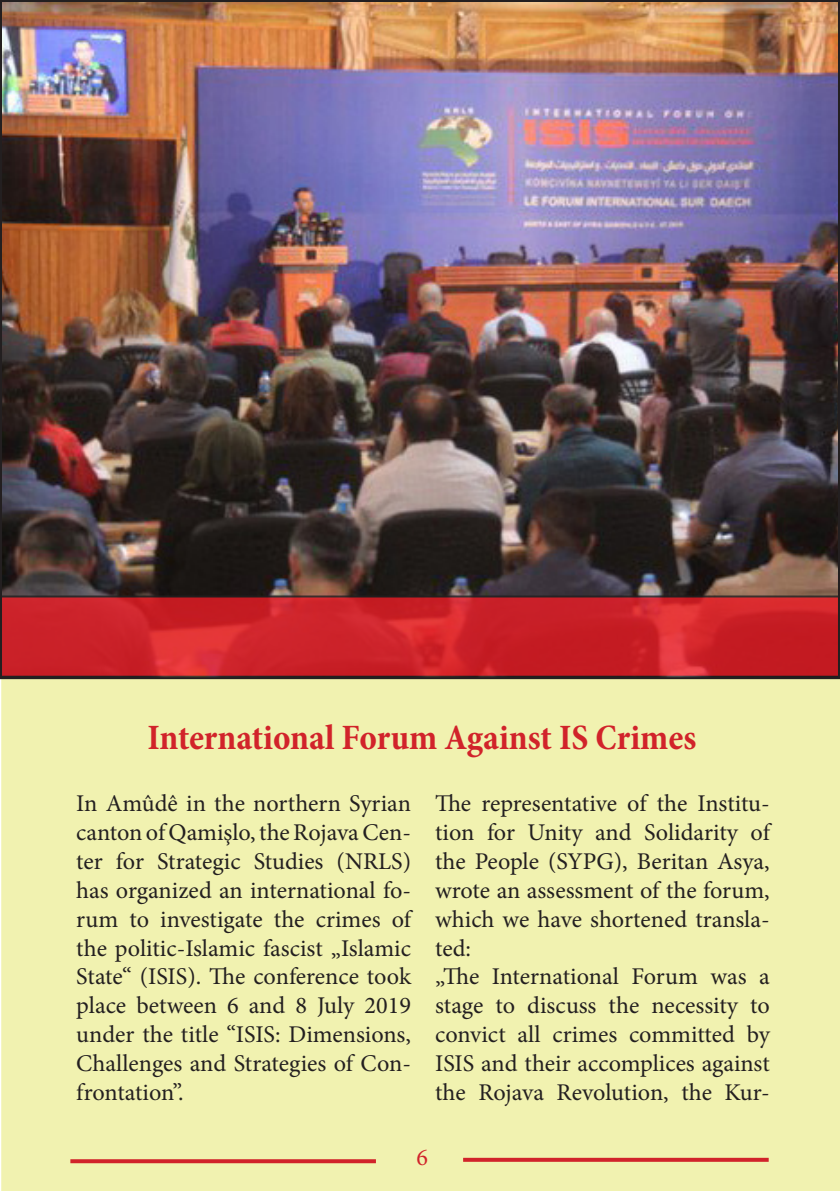
<style>
.page{position:relative;width:840px;height:1191px;background:#fff}
.page>*{position:absolute;margin:0;border:0;box-sizing:border-box;transform-origin:0 0}
.t1{font:700 condensed 36px "Minion Pro";color:#d1232a}
.t2{font:24px/28.8px "Minion Pro";color:#231f20;text-align:justify}
.t3{font:24px "Minion Pro";color:#d1232a}
</style>
<div class="page">
<div style="left:1px;top:679px;width:838px;height:512px;background:#f1f2b0"></div>
<svg style="left:70px;top:1159px;width:306px;height:4px"></svg>
<svg style="left:463px;top:1157px;width:305px;height:4px"></svg>
<img style="left:3px;top:3px;width:833px;height:592px">
<svg style="left:3px;top:598px;width:833px;height:76px;background:#cc2229"></svg>
<div style="left:0;top:595px;width:839px;height:82px;border:2px solid #231f20"></div>
<img style="left:839px;top:0;width:1px;height:490px">
<svg style="left:838px;top:0;width:1px;height:491px"></svg>
<p class="t1" style="left:147px;top:713px;width:550px">International Forum Against IS Crimes</p>
<p class="t2" style="left:76px;top:789px;width:336px">In Amûdê in the northern Syrian canton of Qamişlo, the Rojava Cen&shy;ter for Strategic Studies (NRLS) has organized an international fo&shy;rum to investigate the crimes of the politic-Islamic fascist „Islamic State“ (ISIS). The conference took place between 6 and 8 July 2019 under the title “ISIS: Dimensions, Challenges and Strategies of Con&shy;frontation”.</p>
<p class="t2" style="left:435px;top:789px;width:336px">The representative of the Institu&shy;tion for Unity and Solidarity of the People (SYPG), Beritan Asya, wrote an assessment of the forum, which we have shortened transla&shy;ted:</p>
<p class="t2" style="left:435px;top:962px;width:336px">„The International Forum was a stage to discuss the necessity to convict all crimes committed by ISIS and their accomplices against the Rojava Revolution, the Kur-</p>
<p class="t3" style="left:416px;top:1141px;width:13px">6</p>
</div>
